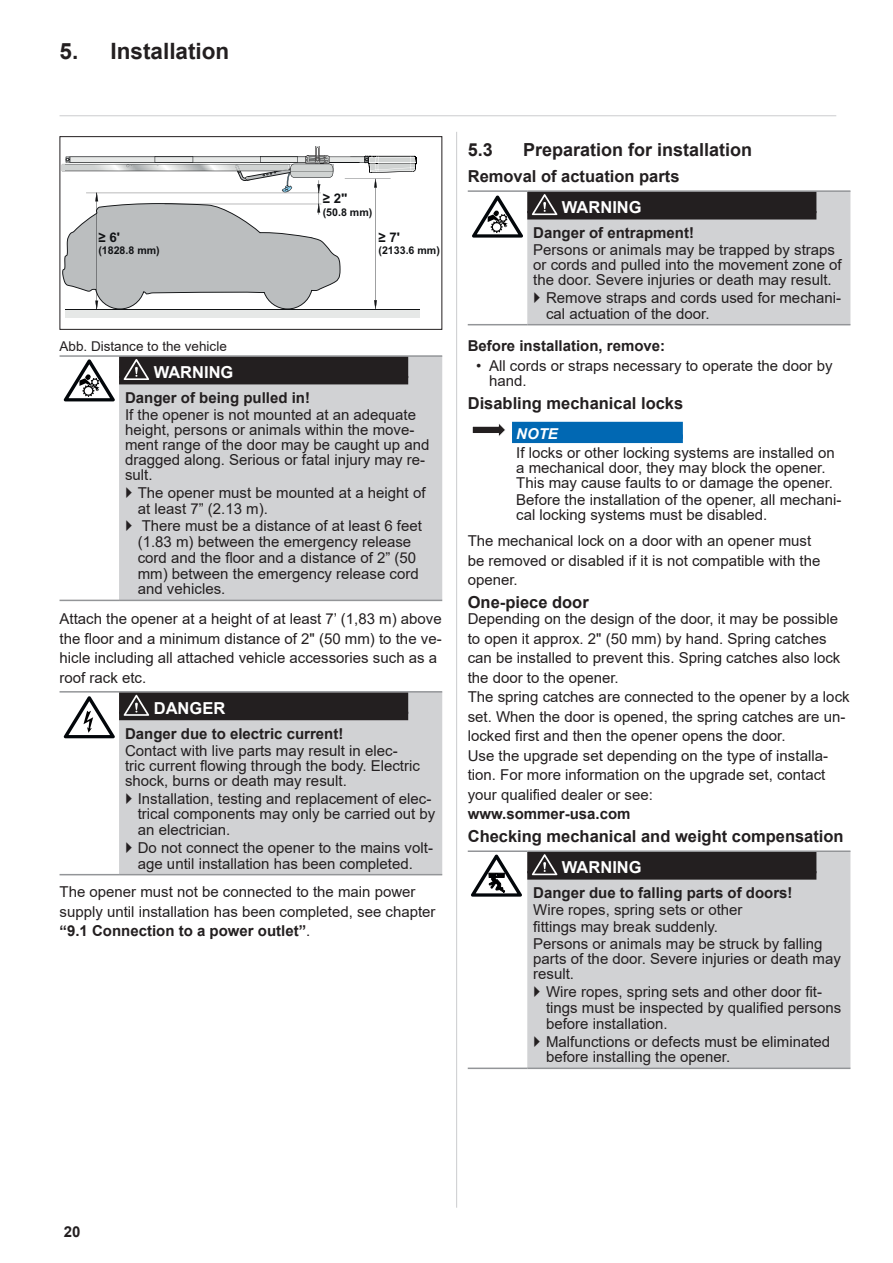
<style>
.page{position:relative;width:893px;height:1263px;background:#fff}
.page>*{position:absolute;margin:0;border:0;box-sizing:border-box;transform-origin:0 0}
.t1{font:700 22.5px "Arial";color:#231f20}
.t2{font:700 18px "Arial";color:#231f20}
.t3{font:700 16.5px "Arial";color:#231f20}
.t4{font:700 16.5px "Arial";color:#fff}
.t5{font:15px/19.5px "Arial";color:#231f20}
.t6{font:700 15px "Arial";color:#231f20}
.t7{font:italic 700 15px "Arial";color:#fff}
.t8{font:13.5px "Arial";color:#231f20}
.t9{font:700 13.35px "Arial";color:#111315}
.t10{font:700 10.65px "Arial";color:#111315}
.s1{font-weight:700}
</style>
<div class="page">
<hr style="left:60px;top:115px;width:776px;height:1px;background:#d1d2d4">
<hr style="left:456px;top:132px;width:1px;height:1076px;background:#d1d2d4">
<div style="left:65px;top:309px;width:354px;height:9px;background:#e6e8e7"></div>
<hr style="left:65px;top:309px;width:354px;height:1px;background:#111315">
<svg style="left:62px;top:146px;width:355px;height:163px"></svg>
<div style="left:60px;top:136px;width:382px;height:194px;border:1px solid #231f20"></div>
<div style="left:119px;top:357px;width:323px;height:243px;background:#d1d2d4"></div>
<hr style="left:119px;top:355px;width:323px;height:2px;background:#939598">
<hr style="left:60px;top:600px;width:59px;height:1px;background:#939598">
<hr style="left:60px;top:355px;width:59px;height:2px;background:#939598">
<hr style="left:119px;top:600px;width:323px;height:1px;background:#939598">
<div style="left:119px;top:357px;width:289px;height:21px;background:#231f20"></div>
<div style="left:119px;top:376px;width:289px;height:8px;background:#231f20"></div>
<svg style="left:124px;top:359px;width:25px;height:21px"></svg>
<div style="left:119px;top:693px;width:323px;height:181px;background:#d1d2d4"></div>
<hr style="left:119px;top:691px;width:323px;height:2px;background:#939598">
<hr style="left:60px;top:874px;width:59px;height:1px;background:#939598">
<hr style="left:60px;top:691px;width:59px;height:2px;background:#939598">
<hr style="left:119px;top:874px;width:323px;height:1px;background:#939598">
<div style="left:119px;top:693px;width:289px;height:21px;background:#231f20"></div>
<div style="left:119px;top:712px;width:289px;height:8px;background:#231f20"></div>
<svg style="left:124px;top:695px;width:25px;height:21px"></svg>
<svg style="left:64px;top:359px;width:51px;height:42px"></svg>
<svg style="left:64px;top:696px;width:51px;height:42px"></svg>
<hr style="left:527px;top:190px;width:323px;height:2px;background:#939598">
<hr style="left:468px;top:324px;width:59px;height:1px;background:#939598">
<hr style="left:468px;top:190px;width:59px;height:2px;background:#939598">
<div style="left:512px;top:422px;width:171px;height:17px;background:#0168b3"></div>
<div style="left:512px;top:434px;width:171px;height:9px;background:#0168b3"></div>
<div style="left:527px;top:852px;width:323px;height:215px;background:#d1d2d4"></div>
<hr style="left:527px;top:850px;width:323px;height:2px;background:#939598">
<hr style="left:468px;top:1067px;width:59px;height:2px;background:#939598">
<hr style="left:468px;top:850px;width:59px;height:2px;background:#939598">
<hr style="left:527px;top:1067px;width:323px;height:2px;background:#939598">
<div style="left:527px;top:852px;width:289px;height:21px;background:#231f20"></div>
<div style="left:527px;top:871px;width:289px;height:9px;background:#231f20"></div>
<svg style="left:532px;top:854px;width:25px;height:21px"></svg>
<svg style="left:472px;top:424px;width:33px;height:12px"></svg>
<svg style="left:471px;top:855px;width:51px;height:42px"></svg>
<svg style="left:126px;top:487px;width:6px;height:11px"></svg>
<svg style="left:126px;top:520px;width:6px;height:11px"></svg>
<svg style="left:126px;top:792px;width:6px;height:11px"></svg>
<svg style="left:126px;top:842px;width:6px;height:11px"></svg>
<svg style="left:472px;top:191px;width:378px;height:134px"></svg>
<svg style="left:535px;top:986px;width:5px;height:11px"></svg>
<svg style="left:534px;top:1035px;width:6px;height:11px"></svg>
<h1 class="t1" style="left:60px;top:35px;width:171px">5. Installation</h1>
<p class="t9" style="left:98px;top:228px;width:23px">≥ 6'</p>
<p class="t10" style="left:98px;top:244px;width:63px">(1828.8 mm)</p>
<p class="t9" style="left:323px;top:189px;width:26px">≥ 2"</p>
<p class="t10" style="left:323px;top:205px;width:51px">(50.8 mm)</p>
<p class="t9" style="left:378px;top:228px;width:23px">≥ 7'</p>
<p class="t10" style="left:378px;top:244px;width:63px">(2133.6 mm)</p>
<p class="t8" style="left:60px;top:337px;width:169px">Abb. Distance to the vehicle</p>
<p class="t4" style="left:154px;top:361px;width:81px">WARNING</p>
<p class="t6" style="left:125px;top:387px;width:187px">Danger of being pulled in!</p>
<p class="t5" style="left:125px;top:407px;width:306px;line-height:15px">If the opener is not mounted at an adequate height, persons or animals within the move&shy;ment range of the door may be caught up and dragged along. Serious or fatal injury may re&shy;sult.</p>
<p class="t5" style="left:138px;top:484px;width:289px;line-height:15.8px">The opener must be mounted at a height of at least 7” (2.13 m).</p>
<p class="t5" style="left:138px;top:518px;width:286px;line-height:15.8px">There must be a distance of at least 6 feet (1.83 m) between the emergency release cord and the floor and a distance of 2” (50 mm) between the emergency release cord and vehicles.</p>
<p class="t5" style="left:60px;top:609px;width:384px">Attach the opener at a height of at least 7’ (1,83 m) above the floor and a minimum distance of 2" (50 mm) to the ve&shy;hicle including all attached vehicle accessories such as a roof rack etc.</p>
<p class="t4" style="left:154px;top:696px;width:73px">DANGER</p>
<p class="t6" style="left:125px;top:723px;width:220px">Danger due to electric current!</p>
<p class="t5" style="left:125px;top:743px;width:296px;line-height:15px">Contact with live parts may result in elec&shy;tric current flowing through the body. Electric shock, burns or death may result.</p>
<p class="t5" style="left:138px;top:790px;width:299px;line-height:15.8px">Installation, testing and replacement of elec&shy;trical components may only be carried out by an electrician.</p>
<p class="t5" style="left:138px;top:840px;width:297px;line-height:15.8px">Do not connect the opener to the mains volt&shy;age until installation has been completed.</p>
<p class="t5" style="left:60px;top:882px;width:378px">The opener must not be connected to the main power supply until installation has been completed, see chapter <span class="s1">“9.1 Connection to a power outlet”</span>.</p>
<p class="t2" style="left:468px;top:137px;width:27px">5.3</p>
<p class="t2" style="left:523px;top:137px;width:231px">Preparation for installation</p>
<p class="t3" style="left:468px;top:164px;width:213px">Removal of actuation parts</p>
<p class="t4" style="left:562px;top:196px;width:81px">WARNING</p>
<p class="t6" style="left:533px;top:222px;width:162px">Danger of entrapment!</p>
<p class="t5" style="left:533px;top:242px;width:310px;line-height:15px">Persons or animals may be trapped by straps or cords and pulled into the movement zone of the door. Severe injuries or death may result.</p>
<p class="t5" style="left:546px;top:290px;width:297px;line-height:15.8px">Remove straps and cords used for mechani&shy;cal actuation of the door.</p>
<p class="t6" style="left:468px;top:335px;width:199px">Before installation, remove:</p>
<p class="t5" style="left:489px;top:357px;width:345px;line-height:15.8px;text-indent:-13px">• All cords or straps necessary to operate the door by hand.</p>
<p class="t3" style="left:468px;top:392px;width:217px">Disabling mechanical locks</p>
<p class="t7" style="left:516px;top:423px;width:43px">NOTE</p>
<p class="t5" style="left:516px;top:445px;width:320px;line-height:15px">If locks or other locking systems are installed on a mechanical door, they may block the opener.<br>This may cause faults to or damage the opener.</p>
<p class="t5" style="left:516px;top:492px;width:327px;line-height:15px">Before the installation of the opener, all mechani&shy;cal locking systems must be disabled.</p>
<p class="t5" style="left:468px;top:531px;width:354px">The mechanical lock on a door with an opener must be removed or disabled if it is not compatible with the opener.</p>
<p class="t3" style="left:468px;top:590px;width:123px">One-piece door</p>
<p class="t5" style="left:468px;top:609px;width:383px">Depending on the design of the door, it may be possible to open it approx. 2" (50 mm) by hand. Spring catches can be installed to prevent this. Spring catches also lock the door to the opener.<br>The spring catches are connected to the opener by a lock set. When the door is opened, the spring catches are un&shy;locked first and then the opener opens the door.<br>Use the upgrade set depending on the type of installa&shy;tion. For more information on the upgrade set, contact your qualified dealer or see:</p>
<p class="t6" style="left:468px;top:803px;width:164px">www.sommer-usa.com</p>
<p class="t3" style="left:468px;top:824px;width:377px">Checking mechanical and weight compensation</p>
<p class="t4" style="left:562px;top:856px;width:81px">WARNING</p>
<p class="t6" style="left:533px;top:882px;width:261px">Danger due to falling parts of doors!</p>
<p class="t5" style="left:533px;top:901px;width:291px;line-height:17.1px">Wire ropes, spring sets or other<br>fittings may break suddenly.<br>Persons or animals may be struck by falling</p>
<p class="t5" style="left:533px;top:951px;width:309px;line-height:15px">parts of the door. Severe injuries or death may result.</p>
<p class="t5" style="left:546px;top:984px;width:297px;line-height:15.8px">Wire ropes, spring sets and other door fit&shy;tings must be inspected by qualified persons before installation.</p>
<p class="t5" style="left:546px;top:1033px;width:286px;line-height:15.8px">Malfunctions or defects must be eliminated before installing the opener.</p>
<p class="t6" style="left:64px;top:1221px;width:18px">20</p>
</div>
